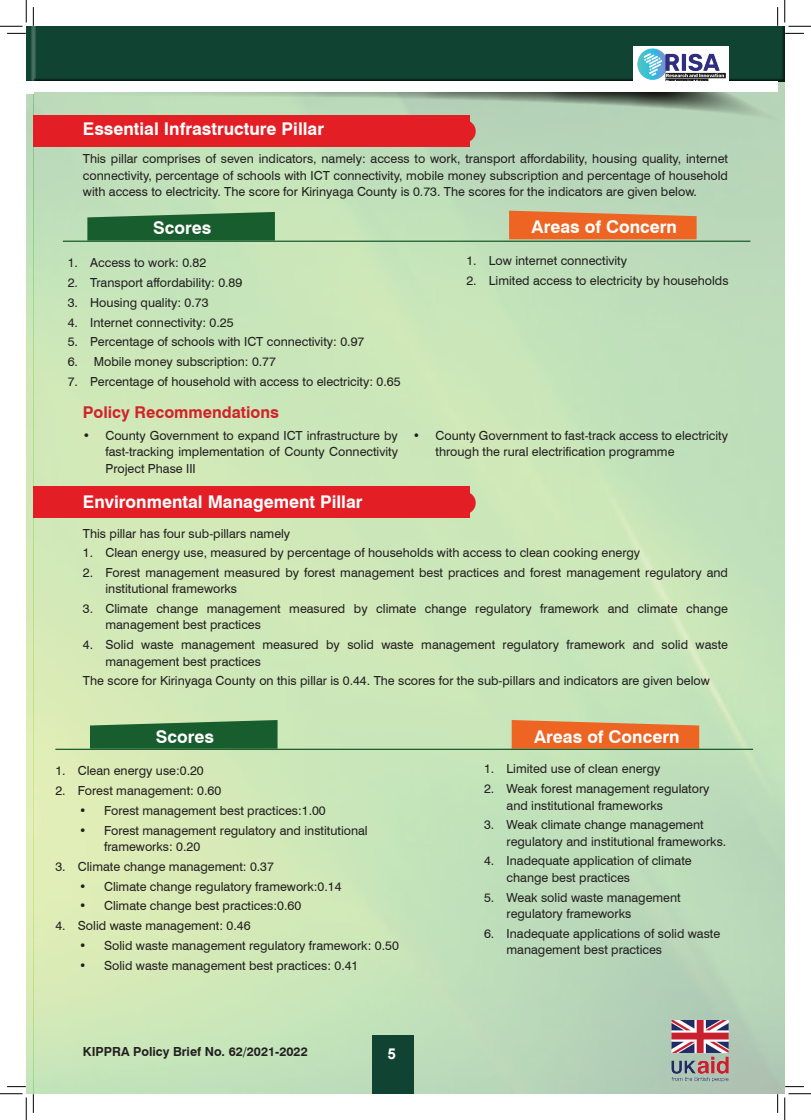
<style>
.page{position:relative;width:811px;height:1120px;background:#fff}
.page>*{position:absolute;margin:0;border:0;box-sizing:border-box;transform-origin:0 0}
.t1{font:700 17.5px "Swiss 721 BT";color:#fff}
.t2{font:700 16.25px "Swiss 721 BT";color:#d1232a}
.t3{font:700 15px "Arial";color:#fff}
.t4{font:12.5px/16.2px "Swiss 721 BT";color:#231f20}
.t5{font:700 12.5px "Swiss 721 BT";color:#231f20}
</style>
<div class="page">
<img style="left:26px;top:128px;width:759px;height:965px">
<svg style="left:33px;top:84px;width:752px;height:44px;background:#a9c5a9"></svg>
<div style="left:33px;top:26px;width:752px;height:58px;background:#104331"></div>
<svg style="left:26px;top:94px;width:7px;height:35px"></svg>
<div style="left:26px;top:26px;width:8px;height:59px;background:#231f20;opacity:.75"></div>
<div style="left:372px;top:1034px;width:42px;height:59px;background:#104331"></div>
<img style="left:670px;top:1019px;width:59px;height:66px">
<div style="left:633px;top:46px;width:95px;height:41px;background:#fff"></div>
<img style="left:637px;top:48px;width:89px;height:33px">
<div style="left:33px;top:82px;width:744px;height:10px;background:#fff"></div>
<div style="left:26px;top:82px;width:7px;height:10px;background:#fff"></div>
<div style="left:33px;top:486px;width:436px;height:31px;background:#e31f25"></div>
<div style="left:454px;top:491px;width:22px;height:23px;background:#e31f25;border-radius:50%"></div>
<svg style="left:87px;top:212px;width:188px;height:28px;background:#28693b"></svg>
<svg style="left:509px;top:211px;width:187px;height:28px;background:#e96e2f"></svg>
<hr style="left:63px;top:240px;width:687px;height:2px;background:#195a2d">
<div style="left:33px;top:115px;width:436px;height:31px;background:#e31f25"></div>
<div style="left:454px;top:120px;width:22px;height:22px;background:#e31f25;border-radius:50%"></div>
<svg style="left:90px;top:719px;width:187px;height:29px;background:#306f3f"></svg>
<svg style="left:512px;top:719px;width:187px;height:29px;background:#e87435"></svg>
<hr style="left:55px;top:748px;width:698px;height:1px;background:#195a2d">
<svg style="left:7px;top:33px;width:19px;height:1px"></svg>
<svg style="left:785px;top:33px;width:19px;height:1px"></svg>
<svg style="left:33px;top:7px;width:1px;height:19px"></svg>
<svg style="left:33px;top:1093px;width:1px;height:19px"></svg>
<svg style="left:777px;top:7px;width:1px;height:19px"></svg>
<svg style="left:777px;top:1093px;width:1px;height:19px"></svg>
<svg style="left:0;top:0;width:27px;height:27px"></svg>
<svg style="left:0;top:1093px;width:27px;height:26px"></svg>
<svg style="left:784px;top:0;width:27px;height:27px"></svg>
<svg style="left:784px;top:1093px;width:27px;height:26px"></svg>
<h1 class="t1" style="left:83px;top:118px;width:243px">Essential Infrastructure Pillar</h1>
<p class="t4" style="left:83px;top:150px;width:646px;text-align:justify">This pillar comprises of seven indicators, namely: access to work, transport affordability, housing quality, internet connectivity, percentage of schools with ICT connectivity, mobile money subscription and percentage of household with access to electricity. The score for Kirinyaga County is 0.73. The scores for the indicators are given below.</p>
<h1 class="t1" style="left:153px;top:217px;width:60px">Scores</h1>
<h1 class="t1" style="left:532px;top:216px;width:147px">Areas of Concern</h1>
<p class="t4" style="left:466px;top:252px;width:162px">1. Low internet connectivity</p>
<p class="t4" style="left:466px;top:272px;width:264px">2. Limited access to electricity by households</p>
<p class="t4" style="left:68px;top:254px;width:140px">1. Access to work: 0.82</p>
<p class="t4" style="left:68px;top:274px;width:176px">2. Transport affordability: 0.89</p>
<p class="t4" style="left:68px;top:294px;width:142px">3. Housing quality: 0.73</p>
<p class="t4" style="left:68px;top:313px;width:167px">4. Internet connectivity: 0.25</p>
<p class="t4" style="left:68px;top:333px;width:298px">5. Percentage of schools with ICT connectivity: 0.97</p>
<p class="t4" style="left:68px;top:353px;width:210px">6. Mobile money subscription: 0.77</p>
<p class="t4" style="left:68px;top:373px;width:334px">7. Percentage of household with access to electricity: 0.65</p>
<h2 class="t2" style="left:83px;top:402px;width:197px">Policy Recommendations</h2>
<p class="t4" style="left:105px;top:427px;width:294px;text-align:justify;text-indent:-22px">• County Government to expand ICT infrastructure by fast-tracking implementation of County Connectivity Project Phase III</p>
<p class="t4" style="left:435px;top:427px;width:294px;text-indent:-22px">• County Government to fast-track access to electricity through the rural electrification programme</p>
<h1 class="t1" style="left:83px;top:490px;width:281px">Environmental Management Pillar</h1>
<p class="t4" style="left:83px;top:524px;width:209px">This pillar has four sub-pillars namely</p>
<p class="t4" style="left:83px;top:544px;width:559px">1. Clean energy use, measured by percentage of households with access to clean cooking energy</p>
<p class="t4" style="left:105px;top:564px;width:624px;text-indent:-22px">2. Forest management measured by forest management best practices and forest management regulatory and institutional frameworks</p>
<p class="t4" style="left:105px;top:600px;width:624px;text-indent:-22px">3. Climate change management measured by climate change regulatory framework and climate change management best practices</p>
<p class="t4" style="left:105px;top:636px;width:624px;text-indent:-22px">4. Solid waste management measured by solid waste management regulatory framework and solid waste management best practices</p>
<p class="t4" style="left:83px;top:672px;width:628px">The score for Kirinyaga County on this pillar is 0.44. The scores for the sub-pillars and indicators are given below</p>
<h1 class="t1" style="left:156px;top:725px;width:60px">Scores</h1>
<h1 class="t1" style="left:534px;top:725px;width:147px">Areas of Concern</h1>
<p class="t4" style="left:484px;top:760px;width:178px">1. Limited use of clean energy</p>
<p class="t4" style="left:506px;top:780px;width:204px;text-indent:-22px">2. Weak forest management regulatory and institutional frameworks</p>
<p class="t4" style="left:506px;top:816px;width:221px;text-indent:-22px">3. Weak climate change management regulatory and institutional frameworks.</p>
<p class="t4" style="left:506px;top:852px;width:187px;text-indent:-22px">4. Inadequate application of climate change best practices</p>
<p class="t4" style="left:506px;top:888px;width:176px;text-indent:-22px">5. Weak solid waste management regulatory frameworks</p>
<p class="t4" style="left:506px;top:924px;width:215px;text-indent:-22px">6. Inadequate applications of solid waste management best practices</p>
<p class="t4" style="left:55px;top:762px;width:150px">1. Clean energy use:0.20</p>
<p class="t4" style="left:55px;top:781px;width:167px">2. Forest management: 0.60</p>
<p class="t4" style="left:79px;top:801px;width:248px">• Forest management best practices:1.00</p>
<p class="t4" style="left:104px;top:821px;width:265px;text-indent:-25px">• Forest management regulatory and institutional frameworks: 0.20</p>
<p class="t4" style="left:55px;top:857px;width:220px">3. Climate change management: 0.37</p>
<p class="t4" style="left:79px;top:877px;width:264px">• Climate change regulatory framework:0.14</p>
<p class="t4" style="left:79px;top:897px;width:224px">• Climate change best practices:0.60</p>
<p class="t4" style="left:55px;top:916px;width:197px">4. Solid waste management: 0.46</p>
<p class="t4" style="left:79px;top:936px;width:321px">• Solid waste management regulatory framework: 0.50</p>
<p class="t4" style="left:79px;top:956px;width:281px">• Solid waste management best practices: 0.41</p>
<p class="t5" style="left:83px;top:1043px;width:226px">KIPPRA Policy Brief No. 62/2021-2022</p>
<p class="t3" style="left:387px;top:1043px;width:10px">5</p>
</div>
